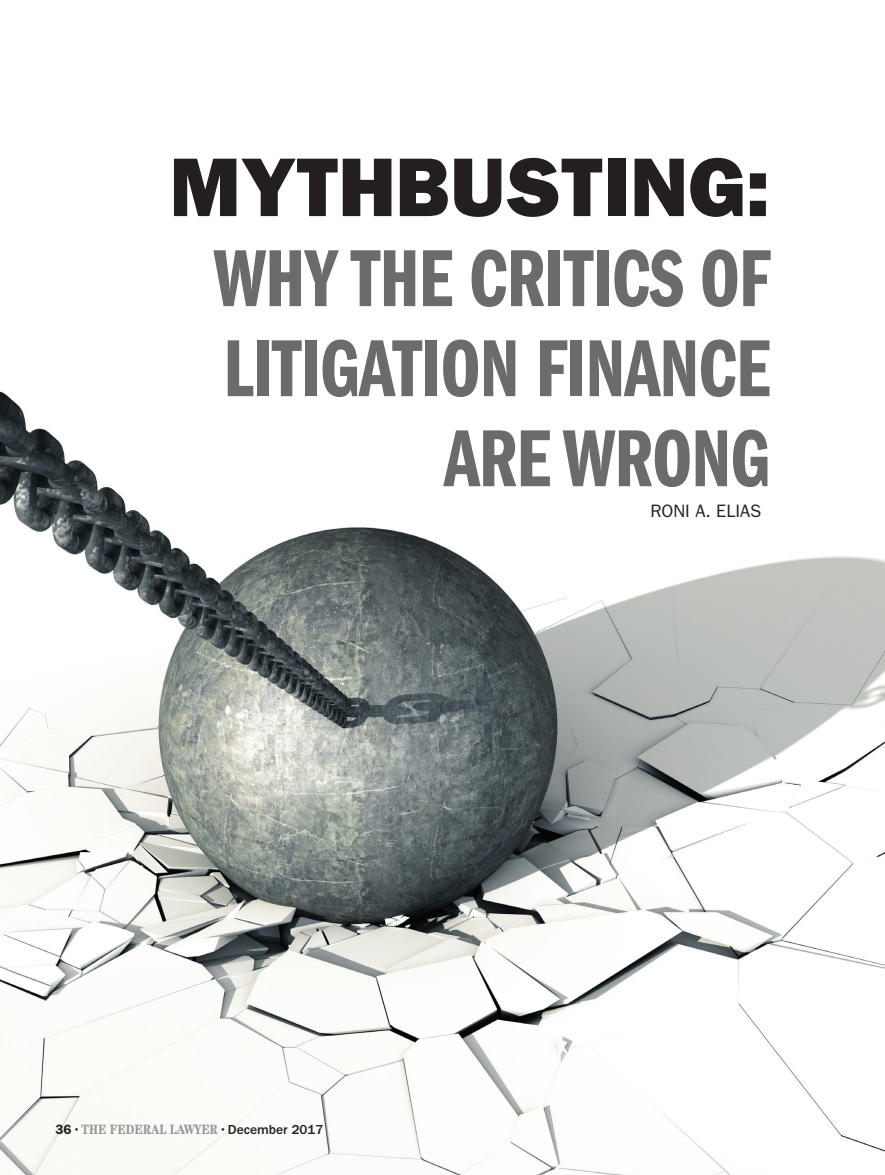
<style>
.page{position:relative;width:885px;height:1175px;background:#fff}
.page>*{position:absolute;margin:0;border:0;box-sizing:border-box;transform-origin:0 0}
.t1{font:83.7px/90px "ITC Franklin Gothic Std Dm Cp";letter-spacing:-.01em;color:#6b6b6e;text-align:right}
.t2{font:83.7px "ITC Franklin Gothic Std Hvy";color:#231f20}
.t3{font:18px "ITC Franklin Gothic Std";color:#231f20}
.t4{font:700 condensed 13.5px "Century";color:#939598}
.s1{font-family:"Franklin Gothic";font-weight:600;font-stretch:normal;color:#231f20}
.s2{font-weight:300;font-size:7.5px;color:#231f20}
.s3{font-family:"ITC Franklin Gothic Std";font-weight:500;font-stretch:normal;color:#231f20}
</style>
<div class="page">
<img style="left:0;top:391px;width:884px;height:783px">
<p class="t2" style="left:169px;top:138px;width:602px">MYTHBUSTING:</p>
<p class="t1" style="left:213px;top:235px;width:558px">WHY THE CRITICS OF<br>LITIGATION FINANCE<br>ARE WRONG</p>
<p class="t3" style="left:650px;top:500px;width:112px">RONI A. ELIAS</p>
<p class="t4" style="left:56px;top:1121px;width:269px"><span class="s1">36</span> <span class="s2">•</span> THE FEDERAL LAWYER <span class="s2">•</span> <span class="s3">December 2017</span></p>
</div>
